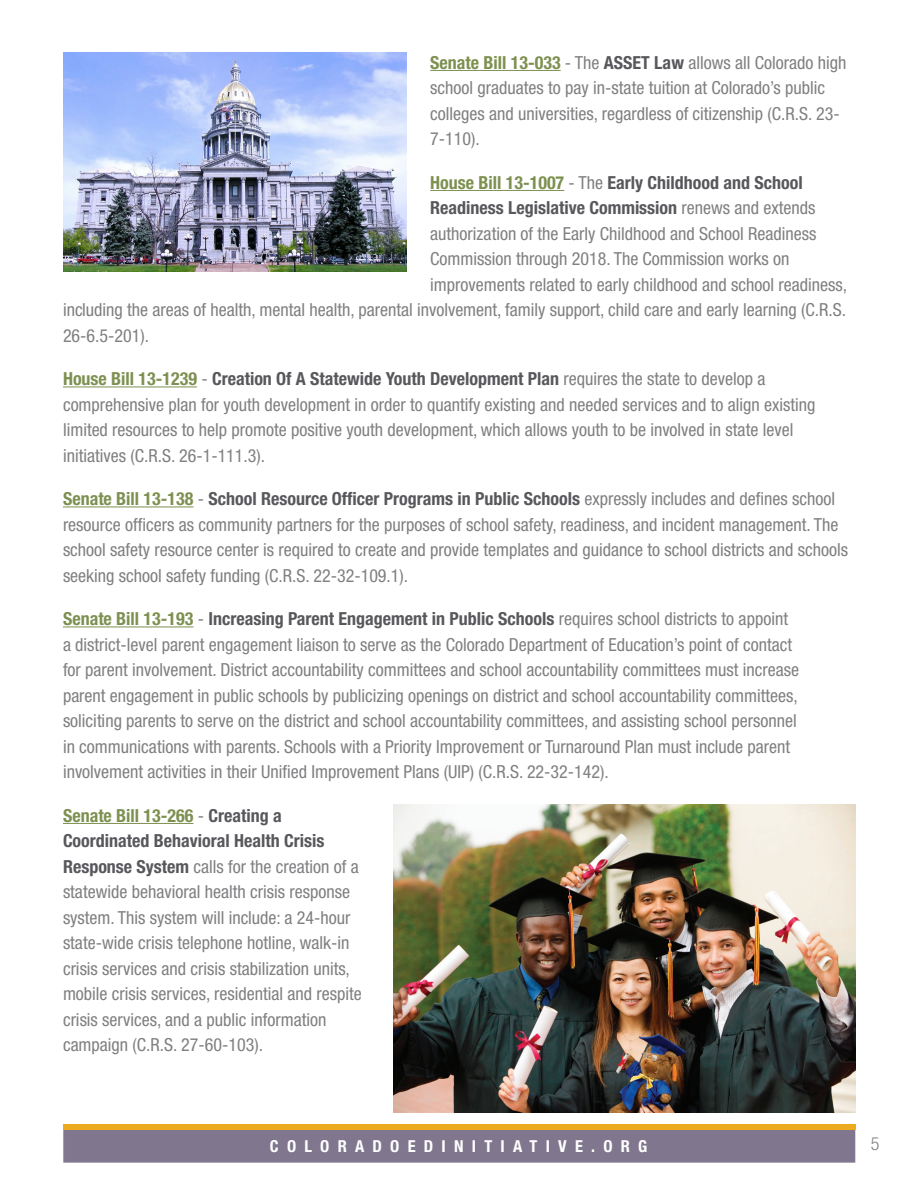
<style>
.page{position:relative;width:918px;height:1188px;background:#fff}
.page>*{position:absolute;margin:0;border:0;box-sizing:border-box;transform-origin:0 0}
.body_copy{font:condensed 18px/25.5px "Helvetica Neue LT Std";color:#808082}
.body_copy-2{font:700 condensed 18px "Helvetica Neue LT Std";color:#58575c}
.t1{font:300 condensed 18px "Helvetica Neue LT Std";color:#808082}
.body_copy-3{font:700 condensed 16.5px "Helvetica Neue LT Std";letter-spacing:.5em;color:#fff}
.s1{font-weight:700;color:#7d9050}
.s2{font-weight:700;color:#58575c}
.s3{color:#7d9050}
.s4{font-weight:400;color:#808082}
</style>
<div class="page">
<hr style="left:430px;top:70px;width:131px;height:1px;background:#7d9050">
<hr style="left:430px;top:190px;width:134px;height:1px;background:#7d9050">
<hr style="left:63px;top:387px;width:134px;height:1px;background:#7d9050">
<hr style="left:63px;top:507px;width:130px;height:1px;background:#7d9050">
<hr style="left:63px;top:627px;width:130px;height:1px;background:#7d9050">
<hr style="left:63px;top:823px;width:130px;height:1px;background:#7d9050">
<img style="left:393px;top:805px;width:463px;height:307px">
<div style="left:63px;top:1129px;width:792px;height:34px;background:#80778e;border:2px solid #80778e"></div>
<div style="left:63px;top:1124px;width:792px;height:6px;background:#ecaa20"></div>
<img style="left:63px;top:53px;width:344px;height:219px">
<p class="body_copy" style="left:430px;top:49px;width:418px"><span class="s1">Senate Bill 13-033</span> - The <span class="s2">ASSET Law</span> allows all Colorado high school graduates to pay in-state tuition at Colorado’s public colleges and universities, regardless of citizenship (C.R.S. 23- 7-110).</p>
<p class="body_copy-2" style="left:430px;top:171px;width:374px"><span class="s3">House Bill 13-1007</span> <span class="s4">- The</span> Early Childhood and School</p>
<p class="body_copy-2" style="left:430px;top:197px;width:387px">Readiness Legislative Commission <span class="s4">renews and extends</span></p>
<p class="body_copy" style="left:430px;top:220px;width:388px">authorization of the Early Childhood and School Readiness</p>
<p class="body_copy" style="left:430px;top:246px;width:361px">Commission through 2018. The Commission works on</p>
<p class="body_copy" style="left:430px;top:271px;width:418px">improvements related to early childhood and school readiness,</p>
<p class="body_copy" style="left:63px;top:297px;width:785px">including the areas of health, mental health, parental involvement, family support, child care and early learning (C.R.S.</p>
<p class="body_copy" style="left:63px;top:322px;width:88px">26-6.5-201).</p>
<p class="body_copy" style="left:63px;top:366px;width:754px"><span class="s1">House Bill 13-1239</span> - <span class="s2">Creation Of A Statewide Youth Development Plan</span> requires the state to develop a comprehensive plan for youth development in order to quantify existing and needed services and to align existing limited resources to help promote positive youth development, which allows youth to be involved in state level initiatives (C.R.S. 26-1-111.3).</p>
<p class="body_copy" style="left:63px;top:486px;width:787px"><span class="s1">Senate Bill 13-138</span> - <span class="s2">School Resource Officer Programs in Public Schools</span> expressly includes and defines school resource officers as community partners for the purposes of school safety, readiness, and incident management. The school safety resource center is required to create and provide templates and guidance to school districts and schools seeking school safety funding (C.R.S. 22-32-109.1).</p>
<p class="body_copy" style="left:63px;top:606px;width:738px"><span class="s1">Senate Bill 13-193</span> - <span class="s2">Increasing Parent Engagement in Public Schools</span> requires school districts to appoint a district-level parent engagement liaison to serve as the Colorado Department of Education’s point of contact for parent involvement. District accountability committees and school accountability committees must increase parent engagement in public schools by publicizing openings on district and school accountability committees, soliciting parents to serve on the district and school accountability committees, and assisting school personnel in communications with parents. Schools with a Priority Improvement or Turnaround Plan must include parent involvement activities in their Unified Improvement Plans (UIP) (C.R.S. 22-32-142).</p>
<p class="body_copy" style="left:63px;top:802px;width:300px"><span class="s1">Senate Bill 13-266</span> - <span class="s2">Creating a Coordinated Behavioral Health Crisis Response System</span> calls for the creation of a statewide behavioral health crisis response system. This system will include: a 24-hour state-wide crisis telephone hotline, walk-in crisis services and crisis stabilization units, mobile crisis services, residential and respite crisis services, and a public information campaign (C.R.S. 27-60-103).</p>
<p class="body_copy-3" style="left:270px;top:1137px;width:379px">COLORADOEDINITIATIVE.ORG</p>
<p class="t1" style="left:871px;top:1134px;width:10px">5</p>
</div>
